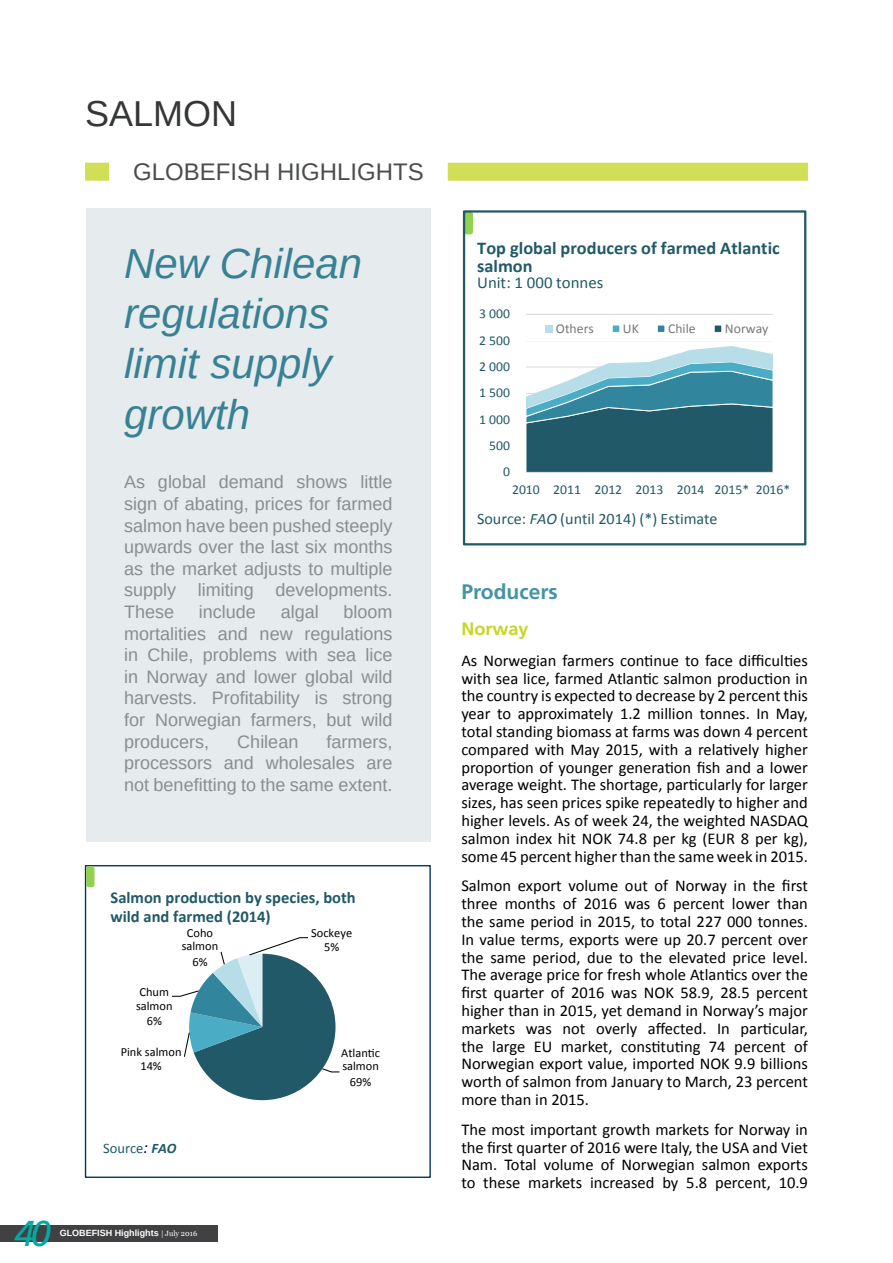
<style>
.page{position:relative;width:893px;height:1263px;background:#fff}
.page>*{position:absolute;margin:0;border:0;box-sizing:border-box;transform-origin:0 0}
.t1{font:italic 42px/50.4px "Arimo";color:#388194}
.t2{font:36px "Arimo";color:#343736}
.t3{font:italic 36px "Frutiger LT Std";color:#00aaa6}
.t4{font:24px "Arimo";color:#4b4d4d}
.t5{font:700 21px "Frutiger LT Std";color:#4593a5}
.t6{font:18px/21.6px "Arimo";color:#8b8d8d;text-align:justify}
.t7{font:700 18px/18px "Calibri";letter-spacing:.005em;color:#215968}
.t8{font:700 18px "Frutiger LT Std";color:#c7d624}
.t9{font:16.5px/17.9px "Calibri";color:#000;text-align:justify}
.t10{font:700 16.5px/19.4px "Calibri";color:#215968}
.t11{font:16.5px "Calibri";color:#215968}
.t12{font:15.9px "Calibri";color:#215968}
.t13{font:14.4px "Calibri";color:#215968}
.t14{font:13.5px "Calibri";color:#215968}
.t15{font:13.5px "Calibri";color:#77787b}
.t16{font:12.45px/13.8px "Calibri";color:#000;text-align:center}
.t17{font:700 9px "Arimo";color:#fff}
.s1{font-style:italic;font-size:16.5px;color:#000}
.s2{font-weight:700;font-style:italic}
.s3{font-family:"Minion Pro";font-weight:400;font-size:7.5px}
.s4{font-family:"Georgia";font-weight:400;font-size:7.5px}
.s5{font-style:italic}
</style>
<div class="page">
<div style="left:0;top:1225px;width:218px;height:17px;background:#414042"></div>
<div style="left:85px;top:163px;width:24px;height:18px;background:#d0df56"></div>
<div style="left:448px;top:163px;width:360px;height:18px;background:#d0df56"></div>
<div style="left:86px;top:209px;width:345px;height:633px;background:#e6ebee"></div>
<svg style="left:172px;top:937px;width:168px;height:163px"></svg>
<div style="left:85px;top:865px;width:346px;height:313px;border:1px solid #036"></div>
<div style="left:86px;top:866px;width:8px;height:21px;border:4px solid #92d050"></div>
<hr style="left:526px;top:340px;width:247px;height:1px;background:#dcddde">
<hr style="left:526px;top:314px;width:247px;height:1px;background:#dcddde">
<svg style="left:526px;top:346px;width:247px;height:126px;background:#5b8f9d"></svg>
<hr style="left:526px;top:472px;width:247px;height:1px;background:#dcddde">
<div style="left:545px;top:325px;width:8px;height:7px;background:#b7dee8"></div>
<div style="left:612px;top:325px;width:8px;height:7px;background:#4bacc6"></div>
<div style="left:612px;top:325px;width:8px;height:7px;border:1px solid #fff"></div>
<div style="left:657px;top:325px;width:8px;height:7px;background:#31859c"></div>
<div style="left:657px;top:325px;width:8px;height:7px;border:1px solid #fff"></div>
<div style="left:714px;top:325px;width:8px;height:7px;background:#215968"></div>
<div style="left:714px;top:325px;width:8px;height:7px;border:1px solid #fff"></div>
<div style="left:464px;top:211px;width:9px;height:23px;border:5px solid #92d050"></div>
<div style="left:463px;top:210px;width:343px;height:335px;border:2px solid #215968"></div>
<h2 class="t2" style="left:85px;top:91px;width:154px">SALMON</h2>
<h3 class="t4" style="left:133px;top:156px;width:292px">GLOBEFISH HIGHLIGHTS</h3>
<h1 class="t1" style="left:124px;top:238px;width:240px">New Chilean regulations limit supply growth</h1>
<p class="t6" style="left:124px;top:471px;width:270px">As global demand shows little sign of abating, prices for farmed salmon have been pushed steeply upwards over the last six months as the market adjusts to multiple supply limiting developments.<br>These</p>
<p class="t6" style="left:124px;top:601px;width:270px;text-indent:219px">bloom mortalities and new regulations in Chile, problems with sea lice in Norway and lower global wild harvests. Profitability is strong for Norwegian farmers, but wild producers,</p>
<p class="t6" style="left:199px;top:601px;width:59px">include</p>
<p class="t6" style="left:281px;top:601px;width:40px">algal</p>
<p class="t6" style="left:237px;top:731px;width:63px">Chilean</p>
<p class="t6" style="left:124px;top:731px;width:270px;text-indent:202px">farmers, processors and wholesales are not benefitting to the same extent.</p>
<p class="t10" style="left:111px;top:888px;width:247px">Salmon produc-on by species, both wild and farmed (2014)</p>
<p class="t16" style="left:136px;top:985px;width:38px;text-align:left">Chum salmon</p>
<p class="t16" style="left:147px;top:1014px;width:17px">6%</p>
<p class="t16" style="left:182px;top:925px;width:38px">Coho salmon</p>
<p class="t16" style="left:192px;top:954px;width:17px">6%</p>
<p class="t16" style="left:121px;top:1045px;width:62px">Pink salmon<br>14%</p>
<p class="t13" style="left:103px;top:1139px;width:75px">Source<span class="s1">:</span> <span class="s2">FAO</span></p>
<h2 class="t3" style="left:15px;top:1212px;width:38px">40</h2>
<p class="t17" style="left:60px;top:1227px;width:139px">GLOBEFISH Highlights <span class="s3">|</span> <span class="s4">July 2016</span></p>
<p class="t16" style="left:311px;top:926px;width:43px">Sockeye<br>5%</p>
<p class="t16" style="left:341px;top:1046px;width:40px;text-align:left">Atlan&amp;c salmon</p>
<p class="t16" style="left:350px;top:1074px;width:23px">69%</p>
<p class="t7" style="left:477px;top:239px;width:304px">Top global producers of farmed Atlantic salmon</p>
<p class="t11" style="left:477px;top:272px;width:128px">Unit: 1 000 tonnes</p>
<p class="t14" style="left:479px;top:305px;width:32px">3 000</p>
<p class="t14" style="left:479px;top:331px;width:32px">2 500</p>
<p class="t14" style="left:479px;top:358px;width:32px">2 000</p>
<p class="t14" style="left:479px;top:384px;width:32px">1 500</p>
<p class="t14" style="left:479px;top:410px;width:32px">1 000</p>
<p class="t14" style="left:489px;top:437px;width:22px">500</p>
<p class="t14" style="left:503px;top:463px;width:8px">0</p>
<p class="t15" style="left:556px;top:319px;width:39px">Others</p>
<p class="t15" style="left:623px;top:319px;width:17px">UK</p>
<p class="t15" style="left:668px;top:319px;width:29px">Chile</p>
<p class="t15" style="left:725px;top:319px;width:45px">Norway</p>
<p class="t14" style="left:512px;top:481px;width:280px">2010 2011 2012 2013 2014 2015* 2016*</p>
<p class="t12" style="left:477px;top:509px;width:242px">Source: <span class="s5">FAO</span> (until 2014) (*) Estimate</p>
<p class="t5" style="left:461px;top:579px;width:98px">Producers</p>
<p class="t8" style="left:461px;top:618px;width:69px">Norway</p>
<p class="t9" style="left:461px;top:651px;width:348px">As Norwegian farmers continue to face difficulties with sea lice, farmed Atlantic salmon production in the country is expected to decrease by 2 percent this year to approximately 1.2 million tonnes. In May, total standing biomass at farms was down 4 percent compared with May 2015, with a relatively higher proportion of younger generation fish and a lower average weight. The shortage, particularly for larger sizes, has seen prices spike repeatedly to higher and higher levels. As of week 24, the weighted NASDAQ salmon index hit NOK 74.8 per kg (EUR 8 per kg), some 45 percent higher than the same week in 2015.</p>
<p class="t9" style="left:461px;top:877px;width:348px">Salmon export volume out of Norway in the first three months of 2016 was 6 percent lower than the same period in 2015, to total 227 000 tonnes.<br>In value terms, exports were up 20.7 percent over the same period, due to the elevated price level.<br>The average price for fresh whole Atlantics over the first quarter of 2016 was NOK 58.9, 28.5 percent higher than in 2015, yet demand in Norway’s major markets was not overly affected. In particular, the large EU market, constituting 74 percent of Norwegian export value, imported NOK 9.9 billions worth of salmon from January to March, 23 percent more than in 2015.</p>
<p class="t9" style="left:461px;top:1120px;width:348px">The most important growth markets for Norway in the first quarter of 2016 were Italy, the USA and Viet Nam. Total volume of Norwegian salmon exports to these markets increased by 5.8 percent, 10.9</p>
</div>
